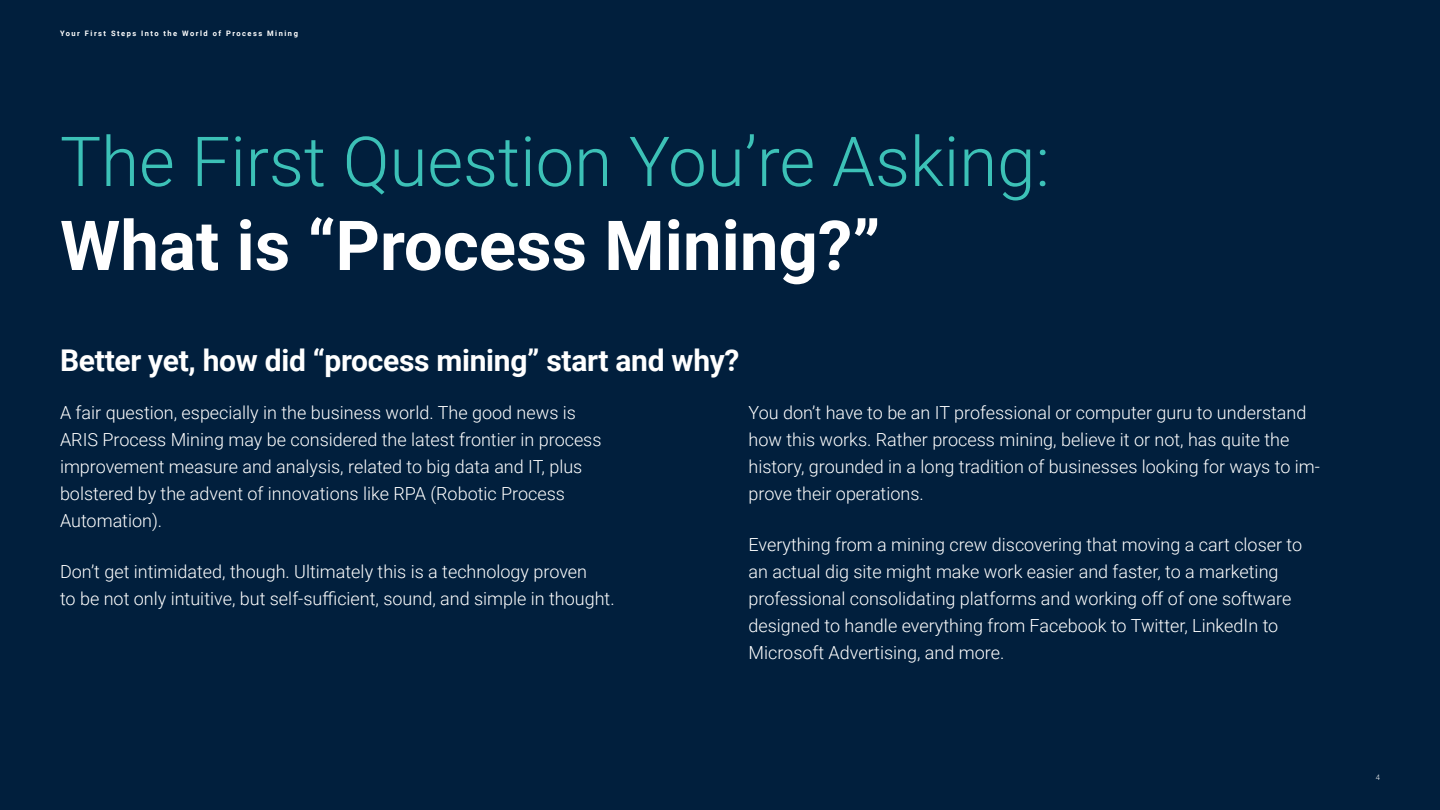
<style>
.page{position:relative;width:1440px;height:810px;background:#011f3d}
.page>*{position:absolute;margin:0;border:0;box-sizing:border-box;transform-origin:0 0}
.h1-L_92_112__light{font:300 69px "Roboto";color:#3cc1b7}
.h1-_92_112__light{font:700 69px "Roboto";color:#fff}
.h3_-_40_54__light{font:700 30px "Roboto";letter-spacing:-.01em;color:#fff}
.body_-_24_36__light{font:300 18px/27px "Roboto";color:#fff}
.t1{font:700 7.5px "Roboto";letter-spacing:.2em;color:#fff}
.t2{font:300 7.5px "Roboto";color:#fff}
</style>
<div class="page">
<p class="t1" style="left:60px;top:28px;width:239px">Your First Steps Into the World of Process Mining</p>
<p class="h1-L_92_112__light" style="left:60px;top:113px;width:991px">The First Question You’re Asking:</p>
<p class="h1-_92_112__light" style="left:60px;top:197px;width:822px">What is “Process Mining?”</p>
<p class="h3_-_40_54__light" style="left:60px;top:339px;width:681px">Better yet, how did “process mining” start and why?</p>
<p class="body_-_24_36__light" style="left:60px;top:398px;width:543px">A fair question, especially in the business world. The good news is ARIS Process Mining may be considered the latest frontier in process improvement measure and analysis, related to big data and IT, plus bolstered by the advent of innovations like RPA (Robotic Process Automation).</p>
<p class="body_-_24_36__light" style="left:60px;top:557px;width:556px">Don’t get intimidated, though. Ultimately this is a technology proven<br>to be not only intuitive, but self-sufficient, sound, and simple in thought.</p>
<p class="body_-_24_36__light" style="left:748px;top:398px;width:573px">You don’t have to be an IT professional or computer guru to understand how this works. Rather process mining, believe it or not, has quite the history, grounded in a long tradition of businesses looking for ways to im&shy;prove their operations.</p>
<p class="body_-_24_36__light" style="left:748px;top:530px;width:555px">Everything from a mining crew discovering that moving a cart closer to an actual dig site might make work easier and faster, to a marketing professional consolidating platforms and working off of one software designed to handle everything from Facebook to Twitter, LinkedIn to Microsoft Advertising, and more.</p>
<p class="t2" style="left:1376px;top:772px;width:6px">4</p>
</div>
